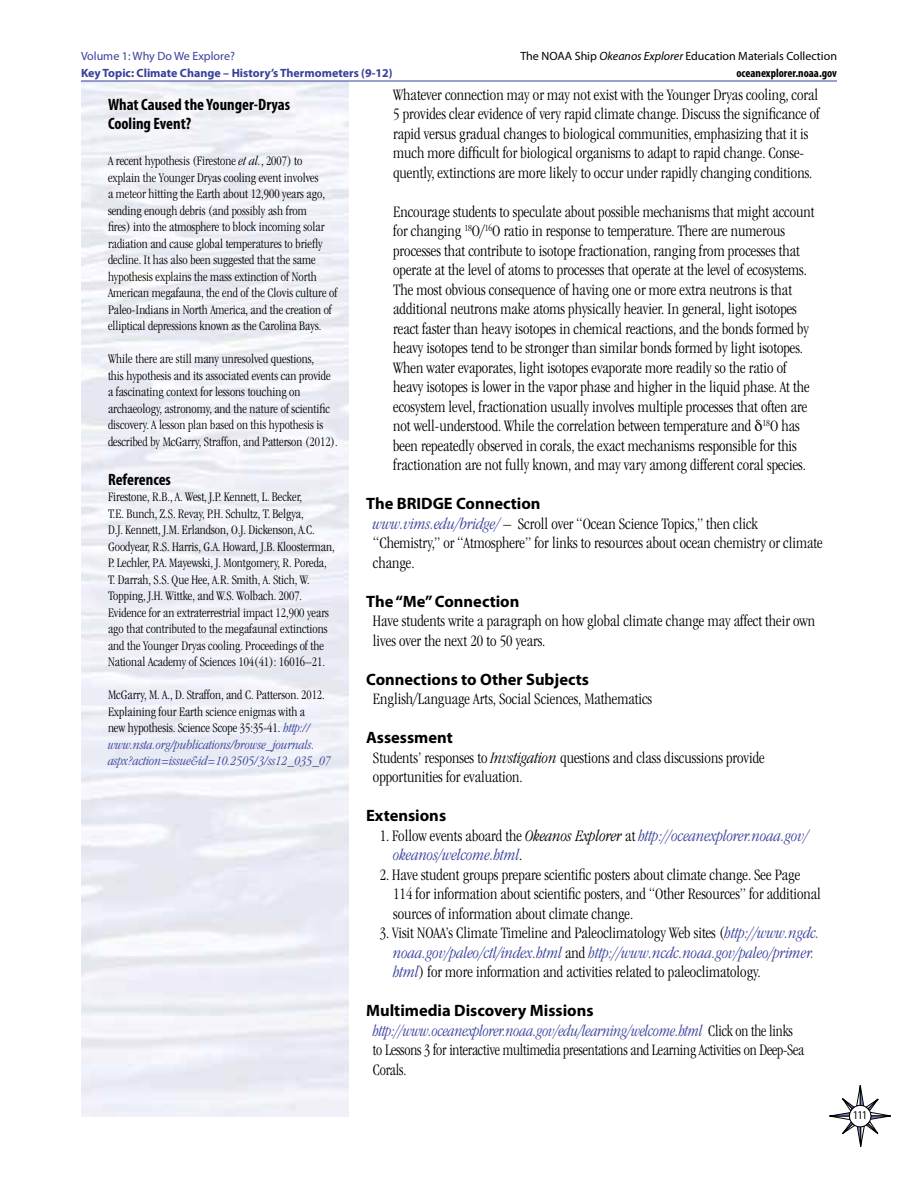
<style>
.page{position:relative;width:918px;height:1188px;background:#fff}
.page>*{position:absolute;margin:0;border:0;box-sizing:border-box;transform-origin:0 0}
.Learning_Procedure{font:300 condensed 16.5px/19.5px "ITC Garamond Std";color:#000}
.body_text{font:300 condensed 16.5px/19.5px "ITC Garamond Std";color:#000}
.body_text-2{font:300 condensed 16.5px/19.5px "ITC Garamond Std";color:#000;scale:.95 1}
.Headers{font:700 16.5px "Myriad Pro";color:#000}
.Learning_Procedure-2{font:italic 300 condensed 16.5px/19.5px "ITC Garamond Std";color:#38409a}
.sidebar_header{font:700 condensed 16.5px "Myriad Pro";color:#000}
.Sidebar_Text{font:300 condensed 13.5px/16.5px "ITC Garamond Std";color:#000}
.t1{font:12px/16.5px "Myriad Pro";color:#000;text-align:right}
.t2{font:700 12px "Myriad Pro";color:#38409a}
.t3{font:12px "Myriad Pro";color:#38409a}
.t4{font:condensed 12px "Myriad Pro";color:#000}
.s1{font-style:italic}
.s2{font-weight:700;font-stretch:condensed}
.s3{font-style:italic;color:#38409a}
.s4{font-family:"Garamond";font-style:italic}
.s5{font-style:normal;color:#000}
.s6{color:#000}
.s7{font-family:"Garamond";font-style:italic;color:#38409a}
</style>
<div class="page">
<svg style="left:829px;top:1085px;width:62px;height:62px"></svg>
<hr style="left:81px;top:81px;width:756px;height:1px;background:#38409a">
<p class="t3" style="left:81px;top:49px;width:155px">Volume 1: Why Do We Explore?</p>
<p class="t2" style="left:81px;top:65px;width:313px">Key Topic: Climate Change – History’s Thermometers (9-12)</p>
<p class="t1" style="left:520px;top:48px;width:318px">The NOAA Ship <span class="s1">Okeanos Explorer</span> Education Materials Collection <span class="s2">oceanexplorer.noaa.gov</span></p>
<p class="Learning_Procedure" style="left:393px;top:85px;width:428px">Whatever connection may or may not exist with the Younger Dryas cooling, coral 5 provides clear evidence of very rapid climate change. Discuss the significance of rapid versus gradual changes to biological communities, emphasizing that it is much more difficult for biological organisms to adapt to rapid change. Conse&shy;quently, extinctions are more likely to occur under rapidly changing conditions.</p>
<p class="Learning_Procedure" style="left:393px;top:202px;width:423px">Encourage students to speculate about possible mechanisms that might account for changing <sup>18</sup>O/<sup>16</sup>O ratio in response to temperature. There are numerous processes that contribute to isotope fractionation, ranging from processes that operate at the level of atoms to processes that operate at the level of ecosystems.<br>The most obvious consequence of having one or more extra neutrons is that additional neutrons make atoms physically heavier. In general, light isotopes react faster than heavy isotopes in chemical reactions, and the bonds formed by heavy isotopes tend to be stronger than similar bonds formed by light isotopes.<br>When water evaporates, light isotopes evaporate more readily so the ratio of heavy isotopes is lower in the vapor phase and higher in the liquid phase. At the ecosystem level, fractionation usually involves multiple processes that often are not well-understood. While the correlation between temperature and <sup>18</sup>O has been repeatedly observed in corals, the exact mechanisms responsible for this fractionation are not fully known, and may vary among different coral species.</p>
<p class="Headers" style="left:366px;top:493px;width:176px">The BRIDGE Connection</p>
<p class="body_text" style="left:373px;top:514px;width:451px"><span class="s3">www.vims.edu/bridge/</span> – Scroll over “Ocean Science Topics,” then click “Chemistry,” or “Atmosphere” for links to resources about ocean chemistry or climate change.</p>
<p class="Headers" style="left:366px;top:591px;width:155px">The “Me” Connection</p>
<p class="body_text" style="left:373px;top:612px;width:444px">Have students write a paragraph on how global climate change may affect their own lives over the next 20 to 50 years.</p>
<p class="Headers" style="left:366px;top:669px;width:224px">Connections to Other Subjects</p>
<p class="body_text" style="left:373px;top:690px;width:281px">English/Language Arts, Social Sciences, Mathematics</p>
<p class="Headers" style="left:366px;top:727px;width:88px">Assessment</p>
<p class="body_text" style="left:373px;top:748px;width:393px">Students’ responses to <span class="s4">Invstigation</span> questions and class discussions provide opportunities for evaluation.</p>
<p class="Headers" style="left:366px;top:805px;width:81px">Extensions</p>
<p class="Learning_Procedure-2" style="left:393px;top:826px;width:417px;text-indent:-14px"><span class="s5">1. Follow events aboard the</span> <span class="s6">Okeanos Explorer</span> <span class="s5">at</span> http://oceanexplorer.noaa.gov/ okeanos/welcome.html<span class="s5">.</span></p>
<p class="Learning_Procedure" style="left:393px;top:865px;width:429px;text-indent:-14px">2. Have student groups prepare scientific posters about climate change. See Page<br>114 for information about scientific posters, and “Other Resources” for additional sources of information about climate change.</p>
<p class="Learning_Procedure" style="left:393px;top:924px;width:428px;text-indent:-14px">3. Visit NOAA’s Climate Timeline and Paleoclimatology Web sites (<span class="s3">http://www.ngdc. noaa.gov/paleo/ctl/index.html</span> and <span class="s3">http://www.ncdc.noaa.gov/paleo/primer. html</span>) for more information and activities related to paleoclimatology.</p>
<p class="Headers" style="left:366px;top:1000px;width:229px">Multimedia Discovery Missions</p>
<p class="body_text-2" style="left:373px;top:1021px;width:456px"><span class="s3">http://www.oceanexplorer.noaa.gov/edu/learning/welcome.html</span> Click on the links to Lessons 3 for interactive multimedia presentations and Learning Activities on Deep-Sea<br>Corals.</p>
<p class="sidebar_header" style="left:108px;top:94px;width:184px">What Caused the Younger-Dryas</p>
<p class="sidebar_header" style="left:108px;top:113px;width:85px">Cooling Event?</p>
<p class="Sidebar_Text" style="left:108px;top:153px;width:231px">A recent hypothesis (Firestone <span class="s1">et al.</span>, 2007) to explain the Younger Dryas cooling event involves<br>a meteor hitting the Earth about 12,900 years ago, sending enough debris (and possibly ash from<br>fires) into the atmosphere to block incoming solar radiation and cause global temperatures to briefly decline. It has also been suggested that the same hypothesis explains the mass extinction of North American megafauna, the end of the Clovis culture of Paleo-Indians in North America, and the creation of elliptical depressions known as the Carolina Bays.</p>
<p class="Sidebar_Text" style="left:108px;top:351px;width:231px">While there are still many unresolved questions,<br>this hypothesis and its associated events can provide a fascinating context for lessons touching on archaeology, astronomy, and the nature of scientific discovery. A lesson plan based on this hypothesis is described by McGarry, Straffon, and Patterson (2012).</p>
<p class="sidebar_header" style="left:108px;top:469px;width:64px">References</p>
<p class="Sidebar_Text" style="left:108px;top:489px;width:228px">Firestone, R.B., A. West, J.P. Kennett, L. Becker,<br>T.E. Bunch, Z.S. Revay, P.H. Schultz, T. Belgya,<br>D.J. Kennett, J.M. Erlandson, O.J. Dickenson, A.C.<br>Goodyear, R.S. Harris, G.A. Howard, J.B. Kloosterman, P. Lechler, P.A. Mayewski, J. Montgomery, R. Poreda, T. Darrah, S.S. Que Hee, A.R. Smith, A. Stich, W.<br>Topping, J.H. Wittke, and W.S. Wolbach. 2007.<br>Evidence for an extraterrestrial impact 12,900 years ago that contributed to the megafaunal extinctions and the Younger Dryas cooling. Proceedings of the National Academy of Sciences 104(41): 16016–21.</p>
<p class="Sidebar_Text" style="left:108px;top:687px;width:225px">McGarry, M. A., D. Straffon, and C. Patterson. 2012.<br>Explaining four Earth science enigmas with a<br>new hypothesis. Science Scope 35:35-41. <span class="s7">http:// www.nsta.org/publications/browse_journals. aspx?action=issue&amp;id=10.2505/3/ss12_035_07</span></p>
<p class="t4" style="left:853px;top:1108px;width:15px">111</p>
</div>
